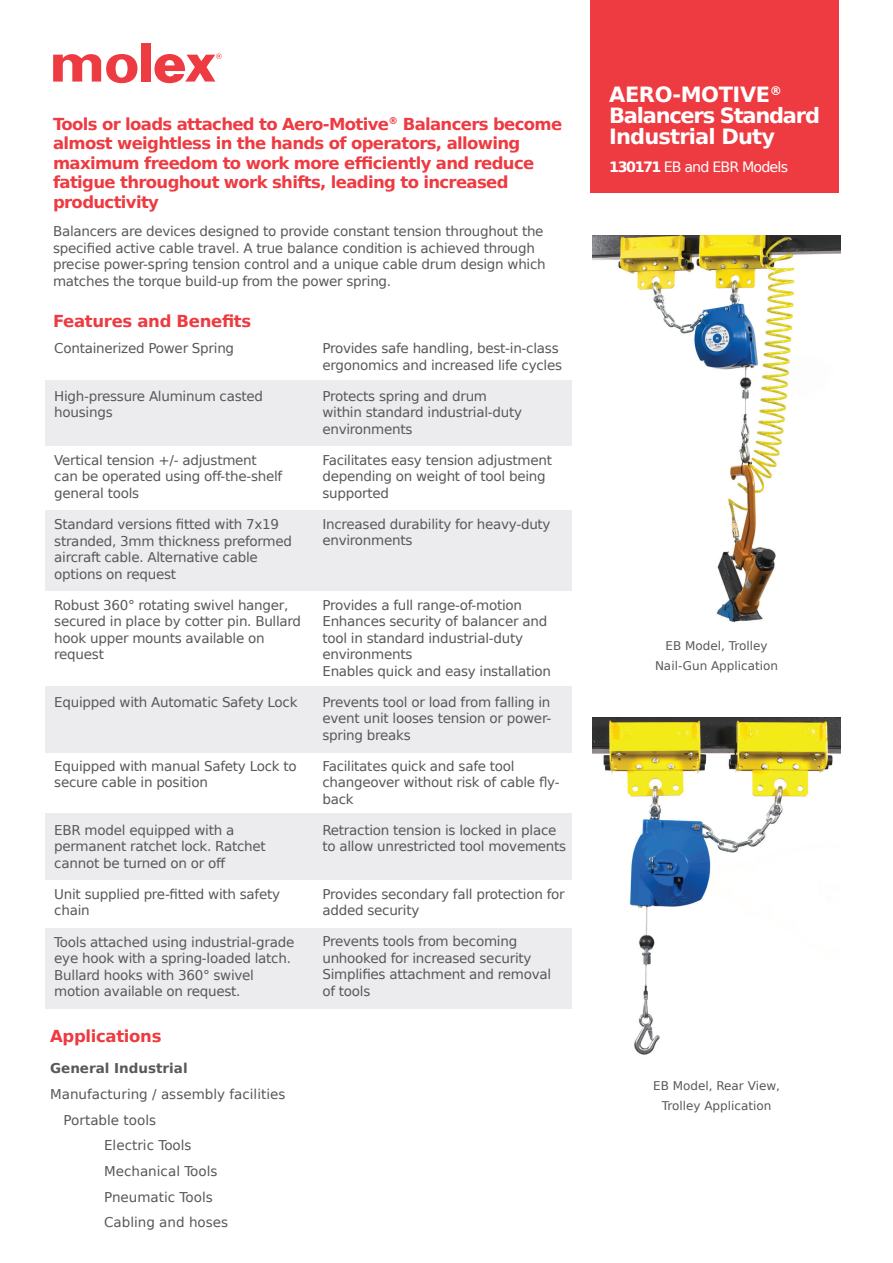
<style>
.page{position:relative;width:893px;height:1263px;background:#fff}
.page>*{position:absolute;margin:0;border:0;box-sizing:border-box;transform-origin:0 0}
.t1{font:700 21px/21px "Bitstream Vera Sans";letter-spacing:-.04em;color:#fff}
.t2{font:700 16.5px/19.5px "Bitstream Vera Sans";letter-spacing:-.04em;color:#ee3a41}
.t3{font:700 16.5px "Bitstream Vera Sans";letter-spacing:-.02em;color:#ee3a41}
.t4{font:14.25px "Bitstream Vera Sans";letter-spacing:-.06em;color:#fff}
.t5{font:13.5px/16.5px "Bitstream Vera Sans";letter-spacing:-.02em;color:#57585a}
.t6{font:13.5px "Bitstream Vera Sans";color:#57585a}
.t7{font:700 13.5px "Bitstream Vera Sans";color:#57585a}
.t8{font:12px/19.8px "Bitstream Vera Sans";color:#57585a;text-align:center}
.s1{font-weight:700}
</style>
<div class="page">
<div style="left:46px;top:380px;width:526px;height:66px;background:#ececee"></div>
<div style="left:46px;top:813px;width:526px;height:66px;background:#ececee"></div>
<div style="left:46px;top:686px;width:526px;height:66px;background:#ececee"></div>
<div style="left:46px;top:510px;width:526px;height:80px;background:#ececee"></div>
<div style="left:46px;top:929px;width:526px;height:80px;background:#ececee"></div>
<div style="left:141px;top:43px;width:10px;height:39px;background:#ee3a41"></div>
<svg style="left:53px;top:54px;width:84px;height:29px"></svg>
<svg style="left:154px;top:53px;width:68px;height:30px"></svg>
<div style="left:591px;top:0;width:248px;height:193px;background:#ee3a41"></div>
<img style="left:592px;top:236px;width:249px;height:387px">
<img style="left:592px;top:718px;width:249px;height:337px">
<p class="t2" style="left:53px;top:114px;width:511px">Tools or loads attached to Aero-Motive<sup>®</sup> Balancers become almost weightless in the hands of operators, allowing maximum freedom to work more efficiently and reduce fatigue throughout work shifts, leading to increased productivity</p>
<p class="t5" style="left:53px;top:223px;width:494px">Balancers are devices designed to provide constant tension throughout the specified active cable travel. A true balance condition is achieved through precise power-spring tension control and a unique cable drum design which matches the torque build-up from the power spring.</p>
<p class="t3" style="left:53px;top:311px;width:200px">Features and Benefits</p>
<p class="t5" style="left:54px;top:340px;width:181px">Containerized Power Spring</p>
<p class="t5" style="left:54px;top:388px;width:210px">High-pressure Aluminum casted housings</p>
<p class="t5" style="left:54px;top:452px;width:230px">Vertical tension +/- adjustment can be operated using off-the-shelf general tools</p>
<p class="t5" style="left:54px;top:516px;width:239px">Standard versions fitted with 7x19 stranded, 3mm thickness preformed aircraft cable. Alternative cable options on request</p>
<p class="t5" style="left:54px;top:597px;width:248px">Robust 360° rotating swivel hanger, secured in place by cotter pin. Bullard hook upper mounts available on request</p>
<p class="t5" style="left:54px;top:694px;width:245px">Equipped with Automatic Safety Lock</p>
<p class="t5" style="left:54px;top:758px;width:244px">Equipped with manual Safety Lock to secure cable in position</p>
<p class="t5" style="left:54px;top:822px;width:213px">EBR model equipped with a permanent ratchet lock. Ratchet cannot be turned on or off</p>
<p class="t5" style="left:54px;top:886px;width:227px">Unit supplied pre-fitted with safety chain</p>
<p class="t5" style="left:54px;top:933px;width:242px">Tools attached using industrial-grade eye hook with a spring-loaded latch.<br>Bullard hooks with 360° swivel motion available on request.</p>
<p class="t3" style="left:50px;top:1027px;width:113px">Applications</p>
<p class="t7" style="left:50px;top:1061px;width:139px">General Industrial</p>
<p class="t6" style="left:50px;top:1086px;width:237px">Manufacturing / assembly facilities</p>
<p class="t6" style="left:64px;top:1112px;width:94px">Portable tools</p>
<p class="t6" style="left:104px;top:1138px;width:89px">Electric Tools</p>
<p class="t6" style="left:104px;top:1163px;width:115px">Mechanical Tools</p>
<p class="t6" style="left:104px;top:1189px;width:110px">Pneumatic Tools</p>
<p class="t6" style="left:104px;top:1215px;width:126px">Cabling and hoses</p>
<p class="t5" style="left:322px;top:340px;width:241px">Provides safe handling, best-in-class ergonomics and increased life cycles</p>
<p class="t5" style="left:322px;top:388px;width:201px">Protects spring and drum within standard industrial-duty environments</p>
<p class="t5" style="left:322px;top:452px;width:231px">Facilitates easy tension adjustment depending on weight of tool being supported</p>
<p class="t5" style="left:322px;top:516px;width:230px">Increased durability for heavy-duty environments</p>
<p class="t5" style="left:322px;top:597px;width:230px">Provides a full range-of-motion<br>Enhances security of balancer and tool in standard industrial-duty environments<br>Enables quick and easy installation</p>
<p class="t5" style="left:322px;top:694px;width:230px;text-align:justify">Prevents tool or load from falling in event unit looses tension or power&shy;spring breaks</p>
<p class="t5" style="left:322px;top:758px;width:239px">Facilitates quick and safe tool changeover without risk of cable fly&shy;back</p>
<p class="t5" style="left:322px;top:822px;width:245px">Retraction tension is locked in place to allow unrestricted tool movements</p>
<p class="t5" style="left:322px;top:886px;width:244px">Provides secondary fall protection for added security</p>
<p class="t5" style="left:322px;top:933px;width:230px">Prevents tools from becoming unhooked for increased security<br>Simplifies attachment and removal of tools</p>
<h1 class="t1" style="left:609px;top:84px;width:212px">AERO-MOTIVE<sup>®<br></sup>Balancers Standard<br>Industrial Duty</h1>
<p class="t4" style="left:609px;top:159px;width:180px"><span class="s1">130171</span> EB and EBR Models</p>
<p class="t8" style="left:655px;top:636px;width:125px">EB Model, Trolley<br>Nail-Gun Application</p>
<p class="t8" style="left:653px;top:1076px;width:128px">EB Model, Rear View,<br>Trolley Application</p>
</div>
